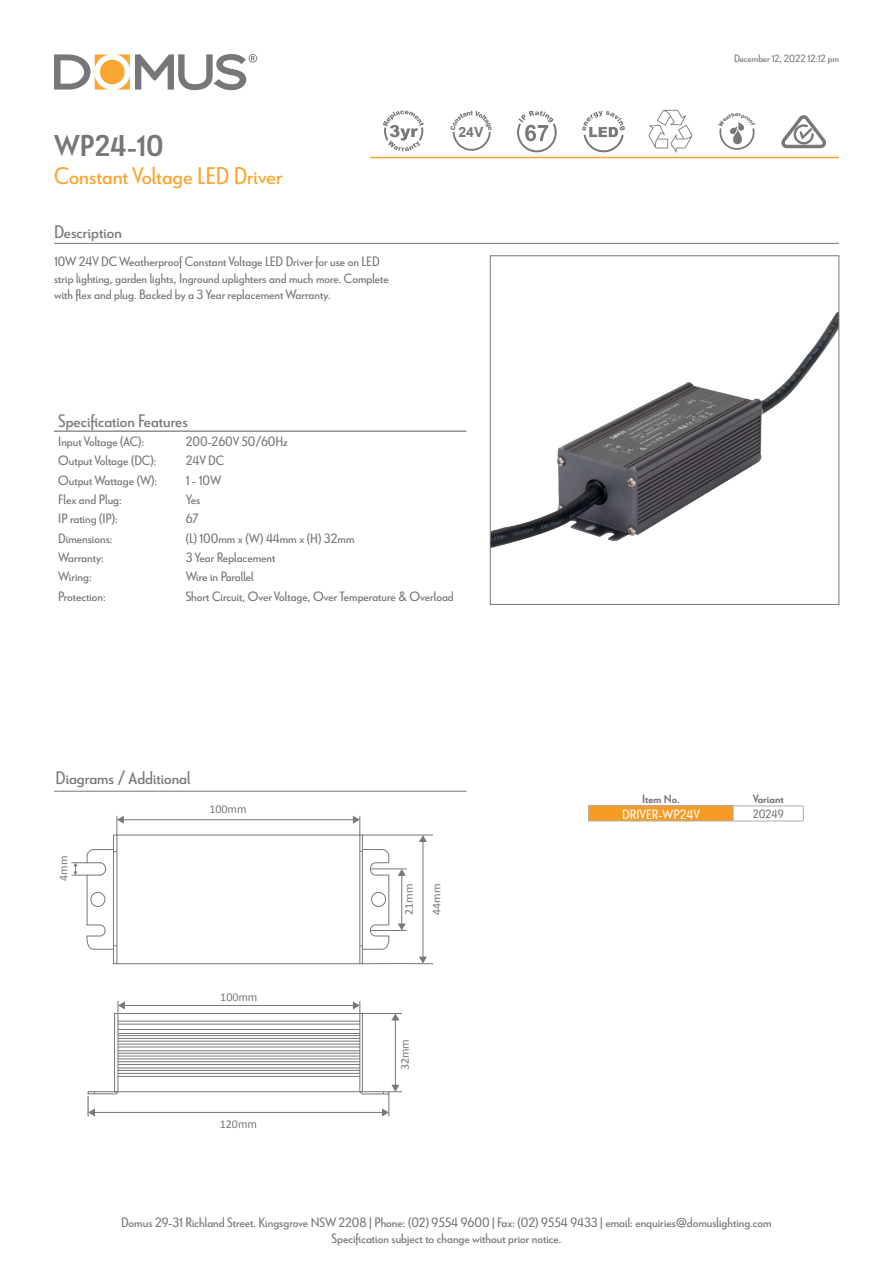
<style>
.page{position:relative;width:893px;height:1263px;background:#fff}
.page>*{position:absolute;margin:0;border:0;box-sizing:border-box;transform-origin:0 0}
.t1{font:700 30px "Le Havre";color:#767779}
.t2{font:24px "Le Havre";color:#faa633}
.t3{font:18px "Le Havre";color:#767779}
.t4{font:700 14.1px "Arial";color:#787779}
.t5{font:13.5px/16.2px "Le Havre";color:#767779;text-align:center}
.t6{font:13.5px "Le Havre";color:#fff}
.t7{font:12px "Calibri";color:#787779}
.t8{font:700 12px "Le Havre";color:#767779}
.t9{font:12px "Le Havre";color:#767779}
.t10{font:10.5px "Le Havre";color:#767779}
</style>
<div class="page">
<svg style="left:54px;top:54px;width:55px;height:36px"></svg>
<svg style="left:116px;top:54px;width:141px;height:36px"></svg>
<div style="left:100px;top:60px;width:25px;height:24px;background:#faa633;border-radius:50%"></div>
<hr style="left:370px;top:157px;width:469px;height:1px;background:#faa633">
<hr style="left:54px;top:243px;width:785px;height:1px;background:#767779">
<hr style="left:54px;top:791px;width:412px;height:1px;background:#767779">
<svg style="left:582px;top:111px;width:43px;height:41px"></svg>
<svg style="left:648px;top:110px;width:44px;height:43px"></svg>
<svg style="left:781px;top:115px;width:45px;height:33px"></svg>
<svg style="left:517px;top:111px;width:40px;height:41px"></svg>
<svg style="left:383px;top:111px;width:41px;height:40px"></svg>
<svg style="left:450px;top:111px;width:42px;height:40px"></svg>
<img style="left:492px;top:312px;width:345px;height:236px">
<div style="left:490px;top:255px;width:349px;height:350px;border:1px solid #787779"></div>
<hr style="left:54px;top:431px;width:127px;height:1px;background:#57585a">
<hr style="left:181px;top:431px;width:285px;height:1px;background:#57585a">
<svg style="left:588px;top:806px;width:216px;height:15px"></svg>
<hr style="left:588px;top:821px;width:145px;height:1px;background:#b1afb1">
<hr style="left:733px;top:821px;width:71px;height:1px;background:#b1afb1">
<hr style="left:588px;top:805px;width:145px;height:1px;background:#b1afb1">
<hr style="left:733px;top:805px;width:71px;height:1px;background:#b1afb1">
<div style="left:116px;top:835px;width:244px;height:129px;border:1px solid #787779"></div>
<div style="left:114px;top:1013px;width:246px;height:79px;border:1px solid #787779"></div>
<hr style="left:118px;top:1076px;width:242px;height:1px;background:#787779">
<hr style="left:118px;top:1073px;width:242px;height:1px;background:#787779">
<hr style="left:118px;top:1067px;width:242px;height:1px;background:#787779">
<hr style="left:118px;top:1064px;width:242px;height:1px;background:#787779">
<hr style="left:118px;top:1061px;width:242px;height:1px;background:#787779">
<hr style="left:118px;top:1058px;width:242px;height:1px;background:#787779">
<hr style="left:118px;top:1056px;width:242px;height:1px;background:#787779">
<hr style="left:118px;top:1053px;width:242px;height:1px;background:#787779">
<hr style="left:118px;top:1050px;width:242px;height:1px;background:#787779">
<hr style="left:118px;top:1046px;width:242px;height:1px;background:#787779">
<hr style="left:118px;top:1044px;width:242px;height:1px;background:#787779">
<hr style="left:118px;top:1041px;width:242px;height:1px;background:#787779">
<hr style="left:118px;top:1038px;width:242px;height:1px;background:#787779">
<hr style="left:118px;top:1035px;width:242px;height:1px;background:#787779">
<hr style="left:118px;top:1033px;width:242px;height:1px;background:#787779">
<hr style="left:118px;top:1029px;width:242px;height:1px;background:#787779">
<hr style="left:118px;top:1024px;width:242px;height:1px;background:#787779">
<hr style="left:118px;top:1021px;width:242px;height:1px;background:#787779">
<hr style="left:118px;top:1070px;width:242px;height:1px;background:#787779">
<svg style="left:87px;top:1091px;width:33px;height:4px"></svg>
<hr style="left:123px;top:819px;width:231px;height:1px;background:#787779">
<hr style="left:94px;top:1112px;width:289px;height:1px;background:#787779">
<svg style="left:89px;top:1108px;width:6px;height:8px"></svg>
<hr style="left:87px;top:1096px;width:2px;height:20px;background:#787779">
<hr style="left:118px;top:1001px;width:1px;height:91px;background:#787779">
<hr style="left:124px;top:1005px;width:230px;height:1px;background:#787779">
<svg style="left:118px;top:1001px;width:7px;height:8px"></svg>
<svg style="left:353px;top:1001px;width:49px;height:115px"></svg>
<svg style="left:71px;top:815px;width:53px;height:149px"></svg>
<svg style="left:353px;top:815px;width:81px;height:149px"></svg>
<svg style="left:719px;top:122px;width:36px;height:28px"></svg>
<h1 class="t1" style="left:54px;top:127px;width:111px">WP24-10</h1>
<h2 class="t2" style="left:54px;top:162px;width:230px">Constant Voltage LED Driver</h2>
<h3 class="t3" style="left:54px;top:221px;width:69px">Description</h3>
<p class="t5" style="left:54px;top:253px;width:336px;text-align:left">10W 24V DC Weatherproof Constant Voltage LED Driver for use on LED strip lighting, garden lights, Inground uplighters and much more. Complete with flex and plug. Backed by a 3 Year replacement Warranty.</p>
<p class="t4" style="left:458px;top:123px;width:27px">24V</p>
<h3 class="t3" style="left:58px;top:410px;width:131px">Specification Features</h3>
<p class="t5" style="left:58px;top:433px;width:87px">Input Voltage (AC):</p>
<p class="t5" style="left:186px;top:433px;width:104px">200-260V 50/60Hz</p>
<p class="t5" style="left:58px;top:452px;width:100px">Output Voltage (DC):</p>
<p class="t5" style="left:186px;top:452px;width:40px">24V DC</p>
<p class="t5" style="left:58px;top:472px;width:100px">Output Wattage (W):</p>
<p class="t5" style="left:186px;top:472px;width:37px">1 - 10W</p>
<p class="t5" style="left:58px;top:491px;width:65px">Flex and Plug:</p>
<p class="t5" style="left:186px;top:491px;width:16px">Yes</p>
<p class="t5" style="left:58px;top:510px;width:61px">IP rating (IP):</p>
<p class="t5" style="left:186px;top:510px;width:14px">67</p>
<p class="t5" style="left:58px;top:530px;width:56px">Dimensions:</p>
<p class="t5" style="left:186px;top:530px;width:170px">(L) 100mm x (W) 44mm x (H) 32mm</p>
<p class="t5" style="left:58px;top:549px;width:47px">Warranty:</p>
<p class="t5" style="left:186px;top:549px;width:91px">3 Year Replacement</p>
<p class="t5" style="left:58px;top:568px;width:35px">Wiring:</p>
<p class="t5" style="left:186px;top:568px;width:70px">Wire in Parallel</p>
<p class="t5" style="left:58px;top:587px;width:49px">Protection:</p>
<p class="t5" style="left:186px;top:587px;width:270px">Short Circuit, Over Voltage, Over Temperature &amp; Overload</p>
<h3 class="t3" style="left:56px;top:767px;width:136px">Diagrams / Additional</h3>
<p class="t7" style="left:56px;top:881px;width:27px;rotate:-90deg">4mm</p>
<p class="t7" style="left:209px;top:801px;width:39px">100mm</p>
<p class="t7" style="left:220px;top:989px;width:39px">100mm</p>
<p class="t7" style="left:220px;top:1116px;width:39px">120mm</p>
<p class="t7" style="left:401px;top:915px;width:33px;rotate:-90deg">21mm</p>
<p class="t7" style="left:429px;top:915px;width:33px;rotate:-90deg">44mm</p>
<p class="t7" style="left:398px;top:1070px;width:33px;rotate:-90deg">32mm</p>
<p class="t10" style="left:734px;top:53px;width:106px">December 12, 2022 12:12 pm</p>
<p class="t8" style="left:642px;top:791px;width:39px">Item No.</p>
<p class="t8" style="left:753px;top:791px;width:33px">Variant</p>
<p class="t6" style="left:622px;top:806px;width:79px">DRIVER-WP24V</p>
<p class="t9" style="left:753px;top:807px;width:32px">20249</p>
<p class="t5" style="left:121px;top:1214px;width:652px">Domus 29-31 Richland Street. Kingsgrove NSW 2208 | Phone: (02) 9554 9600 | Fax: (02) 9554 9433 | email: enquiries@domuslighting.com<br>Specification subject to change without prior notice.</p>
</div>
